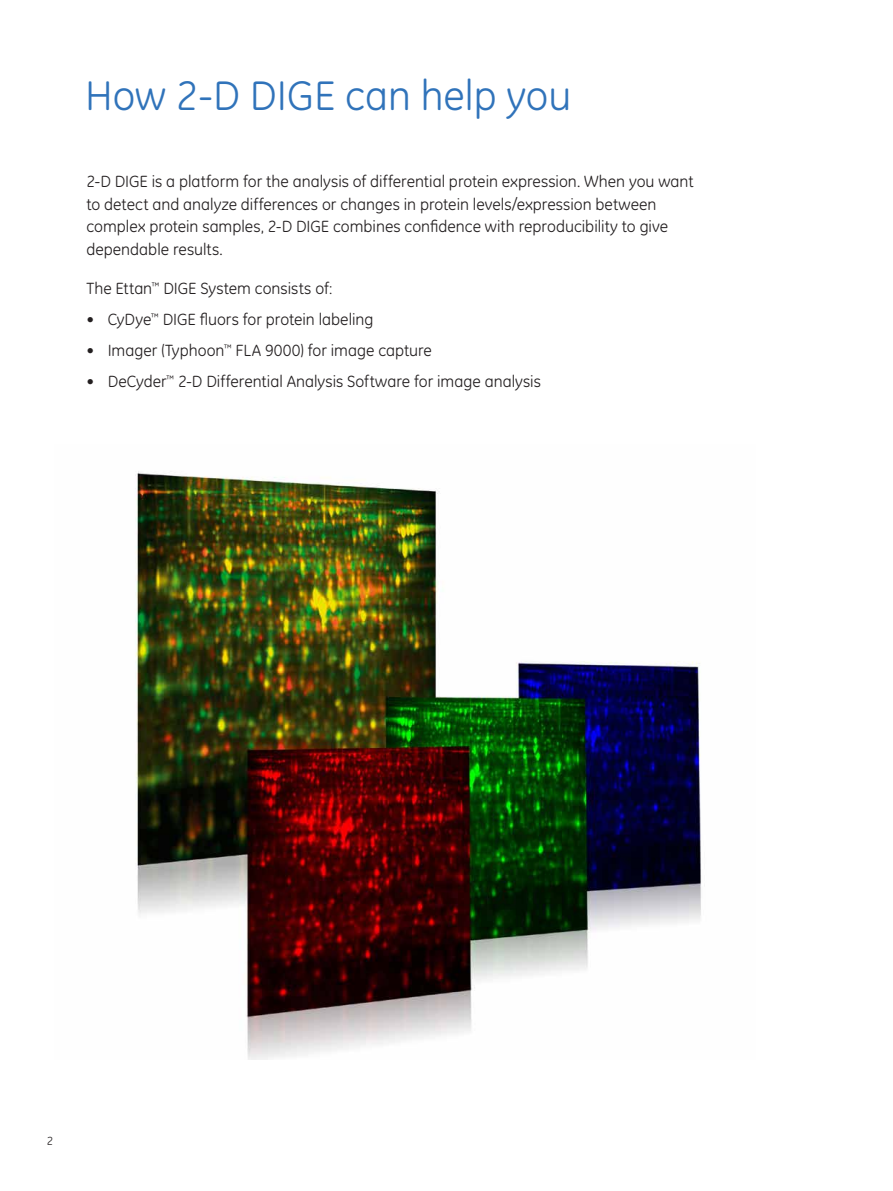
<style>
.page{position:relative;width:893px;height:1191px;background:#fff}
.page>*{position:absolute;margin:0;border:0;box-sizing:border-box;transform-origin:0 0}
.t1{font:42px "GE Inspira";color:#3073ba}
.t2{font:16.5px/22.5px "GE Inspira";color:#231f20}
.t3{font:12px "GE Inspira";color:#231f20}
</style>
<div class="page">
<img style="left:135px;top:471px;width:566px;height:588px">
<h1 class="t1" style="left:85px;top:71px;width:488px">How 2-D DIGE can help you</h1>
<p class="t2" style="left:86px;top:170px;width:609px">2-D DIGE is a platform for the analysis of differential protein expression. When you want to detect and analyze differences or changes in protein levels/expression between complex protein samples, 2-D DIGE combines confidence with reproducibility to give dependable results.</p>
<p class="t2" style="left:86px;top:277px;width:247px">The Ettan<sup>™</sup> DIGE System consists of:</p>
<p class="t2" style="left:86px;top:308px;width:289px">• CyDye<sup>™</sup> DIGE fluors for protein labeling</p>
<p class="t2" style="left:86px;top:339px;width:347px">• Imager (Typhoon<sup>™</sup> FLA 9000) for image capture</p>
<p class="t2" style="left:86px;top:370px;width:456px">• DeCyder<sup>™</sup> 2-D Differential Analysis Software for image analysis</p>
<p class="t3" style="left:47px;top:1133px;width:8px">2</p>
</div>
